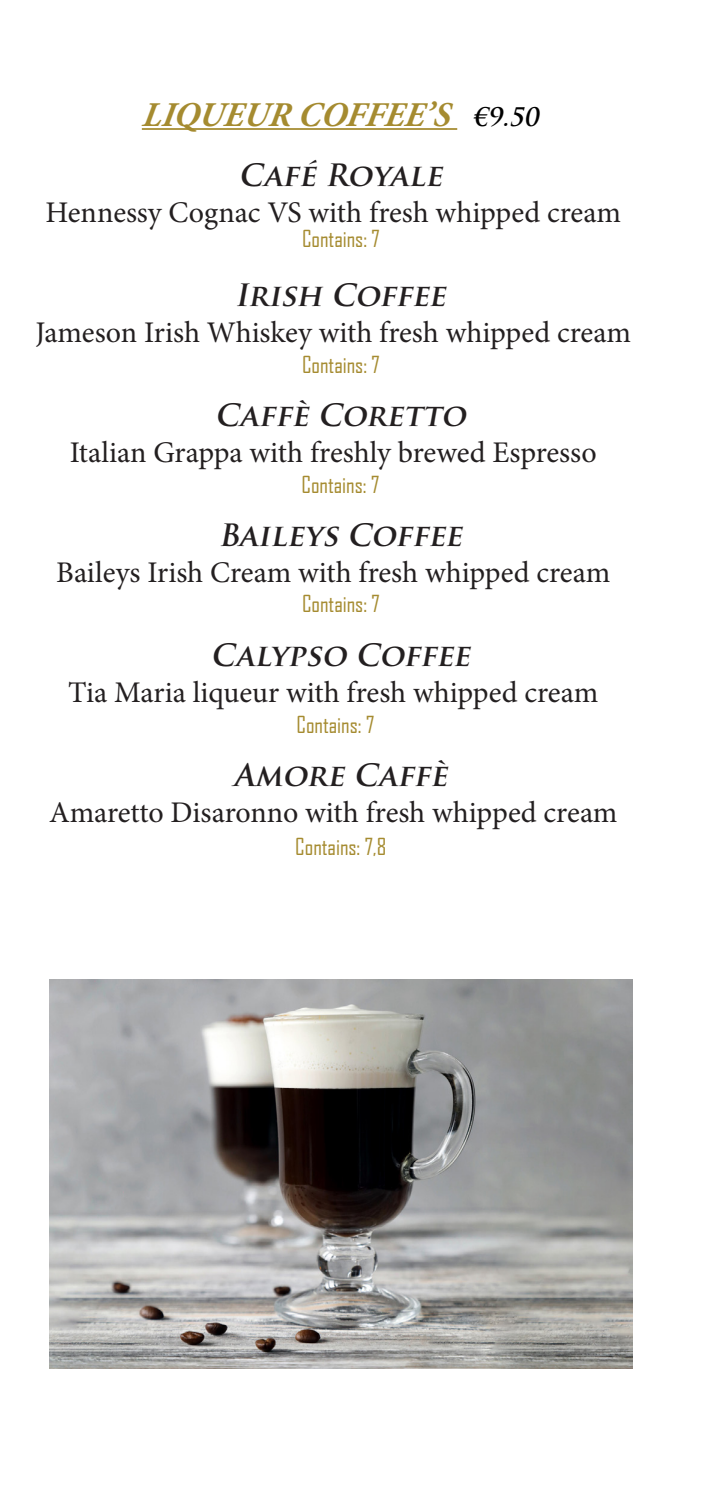
<style>
.page{position:relative;width:702px;height:1489px;background:#fff}
.page>*{position:absolute;margin:0;border:0;box-sizing:border-box;transform-origin:0 0}
.Trajan{font:italic 700 35px "Minion Pro";color:#a58b30}
.t1{font:30px "Minion Pro";color:#231f20}
.Trajan-2{font:italic 700 30px "Trajan Pro";color:#231f20}
.t2{font:22.5px "Agency FB";color:#a58b30}
.s1{font-family:"Trajan Pro";font-size:25px;color:#000}
</style>
<div class="page">
<hr style="left:142px;top:128px;width:315px;height:2px;background:#a58b30">
<img style="left:49px;top:979px;width:583px;height:389px">
<p class="Trajan" style="left:142px;top:89px;width:404px">LIQUEUR COFFEE’S <span class="s1">€9.50</span></p>
<p class="Trajan-2" style="left:238px;top:156px;width:212px">Café Royale</p>
<p class="t1" style="left:46px;top:192px;width:576px">Hennessy Cognac VS with fresh whipped cream</p>
<p class="t2" style="left:302px;top:225px;width:79px">Contains: 7</p>
<p class="Trajan-2" style="left:235px;top:276px;width:219px">Irish Coffee</p>
<p class="t1" style="left:35px;top:312px;width:597px">Jameson Irish Whiskey with fresh whipped cream</p>
<p class="t2" style="left:302px;top:350px;width:79px">Contains: 7</p>
<p class="Trajan-2" style="left:215px;top:396px;width:259px">Caffè Coretto</p>
<p class="t1" style="left:70px;top:432px;width:528px">Italian Grappa with freshly brewed Espresso</p>
<p class="t2" style="left:301px;top:471px;width:79px">Contains: 7</p>
<p class="Trajan-2" style="left:219px;top:516px;width:251px">Baileys Coffee</p>
<p class="t1" style="left:56px;top:552px;width:555px">Baileys Irish Cream with fresh whipped cream</p>
<p class="t2" style="left:302px;top:590px;width:79px">Contains: 7</p>
<p class="Trajan-2" style="left:210px;top:636px;width:268px">Calypso Coffee</p>
<p class="t1" style="left:68px;top:672px;width:531px">Tia Maria liqueur with fresh whipped cream</p>
<p class="t2" style="left:296px;top:711px;width:79px">Contains: 7</p>
<p class="Trajan-2" style="left:233px;top:756px;width:222px">Amore Caffè</p>
<p class="t1" style="left:49px;top:792px;width:570px">Amaretto Disaronno with fresh whipped cream</p>
<p class="t2" style="left:295px;top:832px;width:93px">Contains: 7,8</p>
</div>
